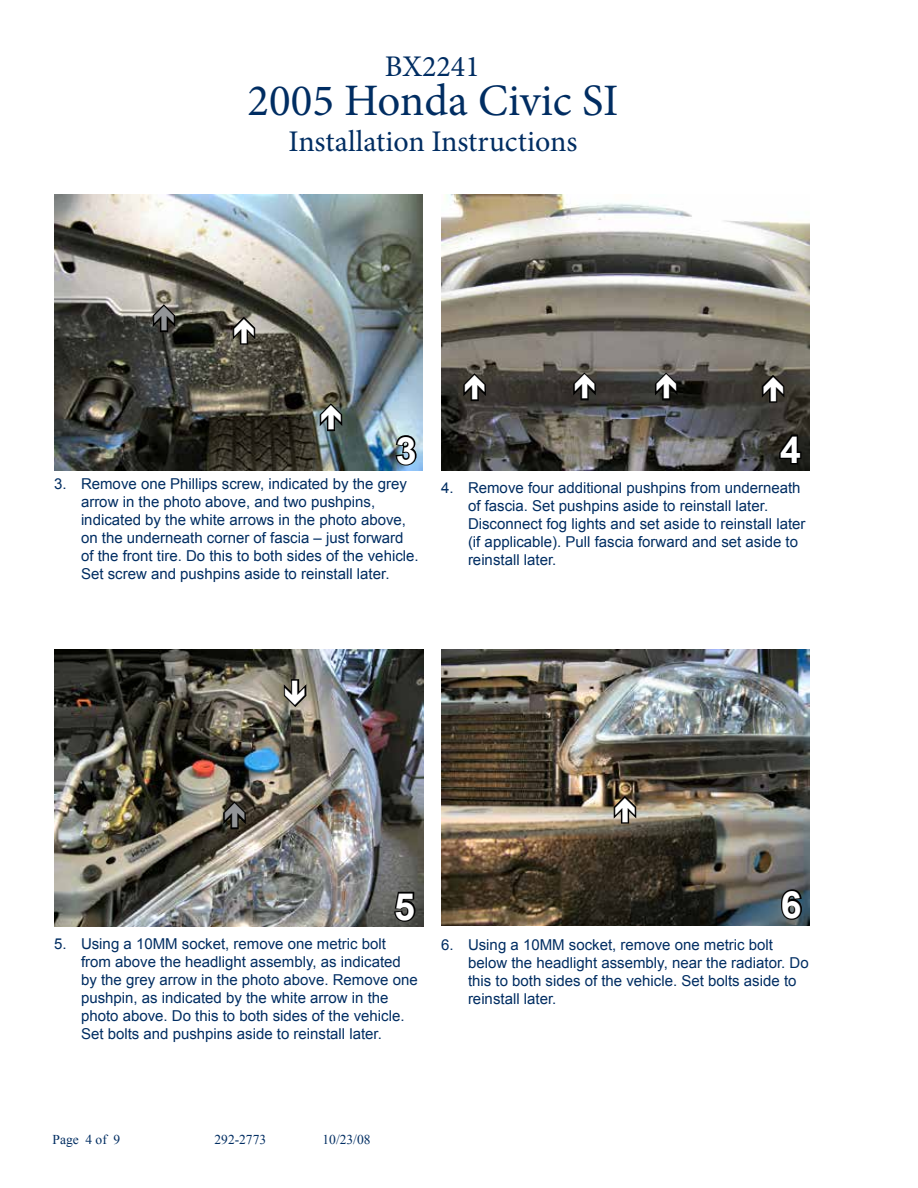
<style>
.page{position:relative;width:918px;height:1188px;background:#fff}
.page>*{position:absolute;margin:0;border:0;box-sizing:border-box;transform-origin:0 0}
.t1{font:45px "Minion Pro";color:#002d62}
.t2{font:700 37.5px "Arial";color:#fff}
.t3{font:30px "Minion Pro";color:#002d62}
.t4{font:15px/18px "Arial";color:#002d62}
.t5{font:13.5px "Times New Roman";color:#002d62}
</style>
<div class="page">
<img style="left:442px;top:194px;width:368px;height:277px">
<svg style="left:778px;top:433px;width:25px;height:33px"></svg>
<img style="left:54px;top:194px;width:369px;height:277px">
<svg style="left:394px;top:433px;width:24px;height:34px"></svg>
<img style="left:441px;top:649px;width:369px;height:277px">
<img style="left:54px;top:649px;width:369px;height:277px">
<svg style="left:393px;top:890px;width:25px;height:33px"></svg>
<svg style="left:779px;top:888px;width:25px;height:33px"></svg>
<svg style="left:461px;top:371px;width:28px;height:32px"></svg>
<svg style="left:230px;top:315px;width:28px;height:31px"></svg>
<svg style="left:317px;top:401px;width:28px;height:32px"></svg>
<svg style="left:571px;top:370px;width:27px;height:32px"></svg>
<svg style="left:653px;top:370px;width:27px;height:32px"></svg>
<svg style="left:759px;top:373px;width:28px;height:31px"></svg>
<svg style="left:150px;top:302px;width:28px;height:32px"></svg>
<svg style="left:221px;top:799px;width:27px;height:32px"></svg>
<svg style="left:281px;top:678px;width:28px;height:31px"></svg>
<svg style="left:611px;top:794px;width:28px;height:31px"></svg>
<h3 class="t3" style="left:385px;top:46px;width:96px">BX2241</h3>
<h1 class="t1" style="left:248px;top:71px;width:372px">2005 Honda Civic SI</h1>
<h3 class="t3" style="left:289px;top:122px;width:290px">Installation Instructions</h3>
<h2 class="t2" style="left:396px;top:426px;width:22px">3</h2>
<h2 class="t2" style="left:780px;top:425px;width:22px">4</h2>
<p class="t4" style="left:81px;top:475px;width:339px;text-indent:-27px">3. Remove one Phillips screw, indicated by the grey arrow in the photo above, and two pushpins, indicated by the white arrows in the photo above, on the underneath corner of fascia – just forward of the front tire. Do this to both sides of the vehicle.<br>Set screw and pushpins aside to reinstall later.</p>
<p class="t4" style="left:468px;top:479px;width:339px;text-indent:-27px">4. Remove four additional pushpins from underneath of fascia. Set pushpins aside to reinstall later.<br>Disconnect fog lights and set aside to reinstall later (if applicable). Pull fascia forward and set aside to reinstall later.</p>
<h2 class="t2" style="left:394px;top:882px;width:22px">5</h2>
<h2 class="t2" style="left:781px;top:880px;width:22px">6</h2>
<p class="t4" style="left:468px;top:936px;width:342px;text-indent:-27px">6. Using a 10MM socket, remove one metric bolt below the headlight assembly, near the radiator. Do this to both sides of the vehicle. Set bolts aside to reinstall later.</p>
<p class="t4" style="left:81px;top:935px;width:338px;text-indent:-27px">5. Using a 10MM socket, remove one metric bolt from above the headlight assembly, as indicated by the grey arrow in the photo above. Remove one pushpin, as indicated by the white arrow in the photo above. Do this to both sides of the vehicle.<br>Set bolts and pushpins aside to reinstall later.</p>
<p class="t5" style="left:52px;top:1130px;width:69px">Page 4 of 9</p>
<p class="t5" style="left:214px;top:1130px;width:53px">292-2773</p>
<p class="t5" style="left:322px;top:1130px;width:50px">10/23/08</p>
</div>
